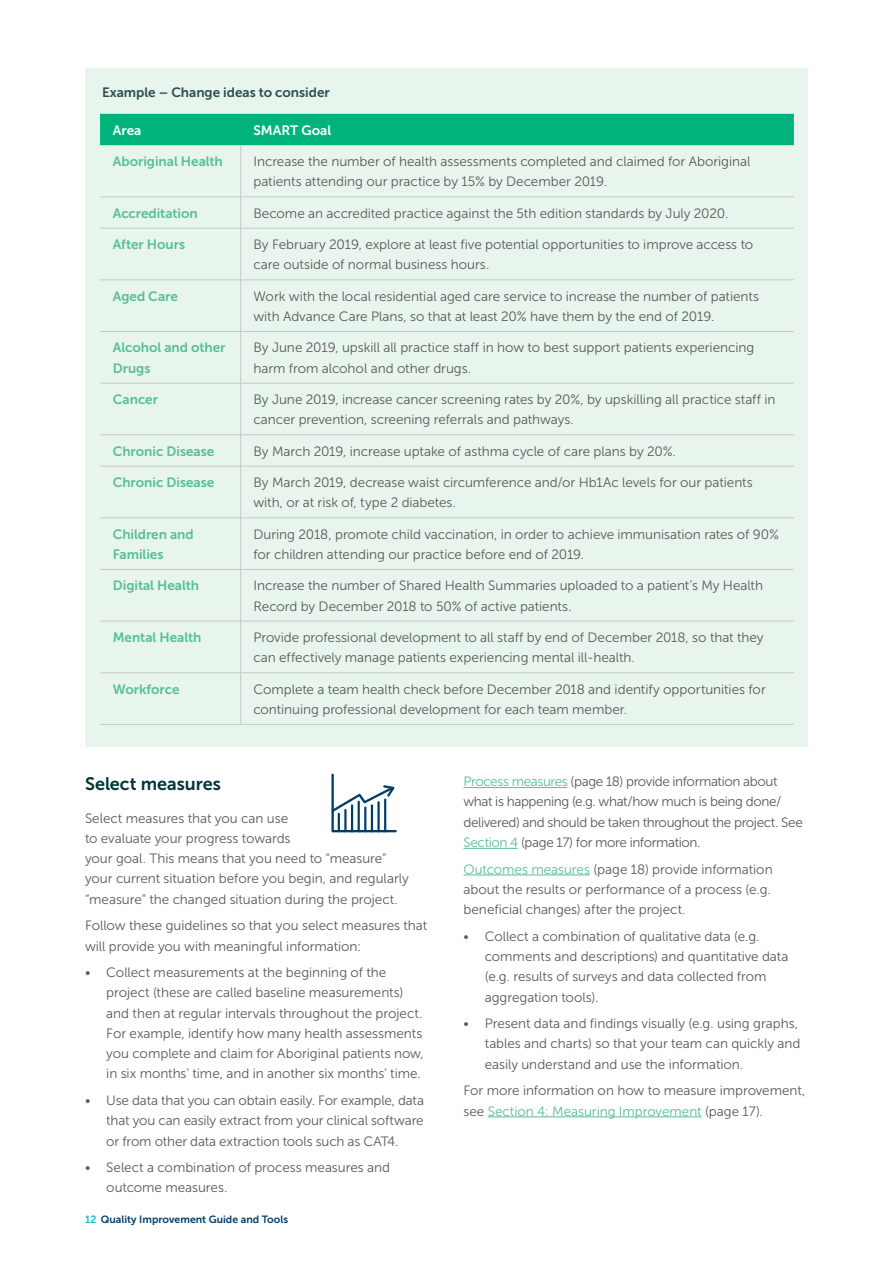
<style>
.page{position:relative;width:893px;height:1263px;background:#fff}
.page>*{position:absolute;margin:0;border:0;box-sizing:border-box;transform-origin:0 0}
.t1{font:18px "Museo Sans 700";color:#003539}
.t2{font:13.5px/20.2px "Museo Sans 300";letter-spacing:-.005em;color:#58595b}
.t3{font:13.5px/20.2px "Museo Sans 300";letter-spacing:-.025em;color:#58595b}
.t4{font:13.5px/20.2px "Museo Sans 700";color:#57bf93}
.t5{font:13.5px "Museo Sans 700";color:#2c4d52}
.t6{font:13.5px "Museo Sans 700";color:#fff}
.t7{font:10.5px "Museo Sans 700";color:#003e6a}
.s1{color:#16becf}
.s2{color:#57bf93}
</style>
<div class="page">
<div style="left:85px;top:68px;width:723px;height:678px;background:#e8f5ed"></div>
<div style="left:100px;top:114px;width:694px;height:31px;background:#00b37d"></div>
<hr style="left:240px;top:145px;width:1px;height:52px;background:#c7c8ca">
<hr style="left:100px;top:197px;width:141px;height:1px;background:#c7c8ca">
<hr style="left:241px;top:197px;width:553px;height:1px;background:#c7c8ca">
<hr style="left:240px;top:197px;width:1px;height:31px;background:#c7c8ca">
<hr style="left:100px;top:228px;width:141px;height:1px;background:#c7c8ca">
<hr style="left:241px;top:228px;width:553px;height:1px;background:#c7c8ca">
<hr style="left:240px;top:228px;width:1px;height:52px;background:#c7c8ca">
<hr style="left:100px;top:280px;width:141px;height:1px;background:#c7c8ca">
<hr style="left:241px;top:280px;width:553px;height:1px;background:#c7c8ca">
<hr style="left:240px;top:280px;width:1px;height:51px;background:#c7c8ca">
<hr style="left:100px;top:331px;width:141px;height:1px;background:#c7c8ca">
<hr style="left:241px;top:331px;width:553px;height:1px;background:#c7c8ca">
<hr style="left:240px;top:332px;width:1px;height:51px;background:#c7c8ca">
<hr style="left:100px;top:383px;width:141px;height:1px;background:#c7c8ca">
<hr style="left:241px;top:383px;width:553px;height:1px;background:#c7c8ca">
<hr style="left:240px;top:383px;width:1px;height:52px;background:#c7c8ca">
<hr style="left:100px;top:434px;width:141px;height:1px;background:#c7c8ca">
<hr style="left:241px;top:434px;width:553px;height:1px;background:#c7c8ca">
<hr style="left:240px;top:435px;width:1px;height:31px;background:#c7c8ca">
<hr style="left:100px;top:466px;width:141px;height:1px;background:#c7c8ca">
<hr style="left:241px;top:466px;width:553px;height:1px;background:#c7c8ca">
<hr style="left:240px;top:466px;width:1px;height:52px;background:#c7c8ca">
<hr style="left:100px;top:518px;width:141px;height:1px;background:#c7c8ca">
<hr style="left:241px;top:518px;width:553px;height:1px;background:#c7c8ca">
<hr style="left:240px;top:518px;width:1px;height:51px;background:#c7c8ca">
<hr style="left:100px;top:569px;width:141px;height:1px;background:#c7c8ca">
<hr style="left:241px;top:569px;width:553px;height:1px;background:#c7c8ca">
<hr style="left:240px;top:570px;width:1px;height:51px;background:#c7c8ca">
<hr style="left:100px;top:621px;width:141px;height:1px;background:#c7c8ca">
<hr style="left:241px;top:621px;width:553px;height:1px;background:#c7c8ca">
<hr style="left:240px;top:621px;width:1px;height:51px;background:#c7c8ca">
<hr style="left:100px;top:672px;width:141px;height:1px;background:#c7c8ca">
<hr style="left:241px;top:672px;width:553px;height:1px;background:#c7c8ca">
<hr style="left:240px;top:673px;width:1px;height:51px;background:#c7c8ca">
<hr style="left:100px;top:724px;width:141px;height:1px;background:#c7c8ca">
<hr style="left:241px;top:724px;width:553px;height:1px;background:#c7c8ca">
<hr style="left:463px;top:787px;width:104px;height:1px;background:#57bf93">
<hr style="left:463px;top:848px;width:55px;height:1px;background:#57bf93">
<hr style="left:463px;top:875px;width:127px;height:1px;background:#57bf93">
<hr style="left:488px;top:1116px;width:214px;height:1px;background:#57bf93">
<svg style="left:331px;top:774px;width:66px;height:58px"></svg>
<p class="t5" style="left:102px;top:85px;width:229px">Example – Change ideas to consider</p>
<p class="t6" style="left:113px;top:122px;width:30px">Area</p>
<p class="t6" style="left:253px;top:122px;width:79px">SMART Goal</p>
<p class="t4" style="left:113px;top:151px;width:111px">Aboriginal Health</p>
<p class="t2" style="left:253px;top:151px;width:498px">Increase the number of health assessments completed and claimed for Aboriginal patients attending our practice by 15% by December 2019.</p>
<p class="t4" style="left:113px;top:203px;width:86px">Accreditation</p>
<p class="t2" style="left:253px;top:203px;width:477px">Become an accredited practice against the 5th edition standards by July 2020.</p>
<p class="t4" style="left:113px;top:234px;width:74px">After Hours</p>
<p class="t2" style="left:253px;top:234px;width:501px">By February 2019, explore at least five potential opportunities to improve access to care outside of normal business hours.</p>
<p class="t4" style="left:113px;top:286px;width:67px">Aged Care</p>
<p class="t2" style="left:253px;top:286px;width:507px">Work with the local residential aged care service to increase the number of patients with Advance Care Plans, so that at least 20% have them by the end of 2019.</p>
<p class="t4" style="left:113px;top:337px;width:114px">Alcohol and other<br>Drugs</p>
<p class="t2" style="left:253px;top:338px;width:502px">By June 2019, upskill all practice staff in how to best support patients experiencing harm from alcohol and other drugs.</p>
<p class="t4" style="left:113px;top:389px;width:47px">Cancer</p>
<p class="t2" style="left:253px;top:389px;width:524px">By June 2019, increase cancer screening rates by 20%, by upskilling all practice staff in cancer prevention, screening referrals and pathways.</p>
<p class="t4" style="left:113px;top:441px;width:103px">Chronic Disease</p>
<p class="t2" style="left:253px;top:441px;width:424px">By March 2019, increase uptake of asthma cycle of care plans by 20%.</p>
<p class="t4" style="left:113px;top:472px;width:103px">Chronic Disease</p>
<p class="t2" style="left:253px;top:472px;width:501px">By March 2019, decrease waist circumference and/or Hb1Ac levels for our patients with, or at risk of, type 2 diabetes.</p>
<p class="t4" style="left:113px;top:524px;width:83px">Children and<br>Families</p>
<p class="t2" style="left:253px;top:524px;width:527px">During 2018, promote child vaccination, in order to achieve immunisation rates of 90% for children attending our practice before end of 2019.</p>
<p class="t4" style="left:113px;top:575px;width:88px">Digital Health</p>
<p class="t2" style="left:253px;top:576px;width:511px">Increase the number of Shared Health Summaries uploaded to a patient’s My Health<br>Record by December 2018 to 50% of active patients.</p>
<p class="t4" style="left:113px;top:627px;width:90px">Mental Health</p>
<p class="t2" style="left:253px;top:627px;width:512px">Provide professional development to all staff by end of December 2018, so that they can effectively manage patients experiencing mental ill-health.</p>
<p class="t4" style="left:113px;top:679px;width:68px">Workforce</p>
<p class="t2" style="left:253px;top:679px;width:514px">Complete a team health check before December 2018 and identify opportunities for continuing professional development for each team member.</p>
<h1 class="t1" style="left:85px;top:773px;width:137px">Select measures</h1>
<p class="t2" style="left:85px;top:808px;width:325px">Select measures that you can use<br>to evaluate your progress towards<br>your goal. This means that you need to “measure” your current situation before you begin, and regularly “measure” the changed situation during the project.</p>
<p class="t2" style="left:85px;top:915px;width:344px">Follow these guidelines so that you select measures that will provide you with meaningful information:</p>
<p class="t2" style="left:106px;top:962px;width:319px;text-indent:-21px">• Collect measurements at the beginning of the project (these are called baseline measurements) and then at regular intervals throughout the project.<br>For example, identify how many health assessments you complete and claim for Aboriginal patients now, in six months’ time, and in another six months’ time.</p>
<p class="t2" style="left:106px;top:1090px;width:319px;text-align:justify;text-indent:-21px">• Use data that you can obtain easily. For example, data that you can easily extract from your clinical software or from other data extraction tools such as CAT4.</p>
<p class="t2" style="left:106px;top:1157px;width:285px;text-indent:-21px">• Select a combination of process measures and outcome measures.</p>
<p class="t7" style="left:85px;top:1213px;width:205px"><span class="s1">12</span> Quality Improvement Guide and Tools</p>
<p class="t3" style="left:463px;top:771px;width:341px"><span class="s2">Process measures</span> (page 18) provide information about what is happening (e.g. what/how much is being done/ delivered) and should be taken throughout the project. See <span class="s2">Section 4</span> (page 17) for more information.</p>
<p class="t2" style="left:463px;top:859px;width:311px"><span class="s2">Outcomes measures</span> (page 18) provide information about the results or performance of a process (e.g. beneficial changes) after the project.</p>
<p class="t2" style="left:485px;top:926px;width:305px;text-indent:-21px">• Collect a combination of qualitative data (e.g. comments and descriptions) and quantitative data (e.g. results of surveys and data collected from aggregation tools).</p>
<p class="t2" style="left:485px;top:1013px;width:317px;text-indent:-21px">• Present data and findings visually (e.g. using graphs, tables and charts) so that your team can quickly and easily understand and use the information.</p>
<p class="t2" style="left:463px;top:1080px;width:343px">For more information on how to measure improvement, see <span class="s2">Section 4: Measuring Improvement</span> (page 17).</p>
</div>
